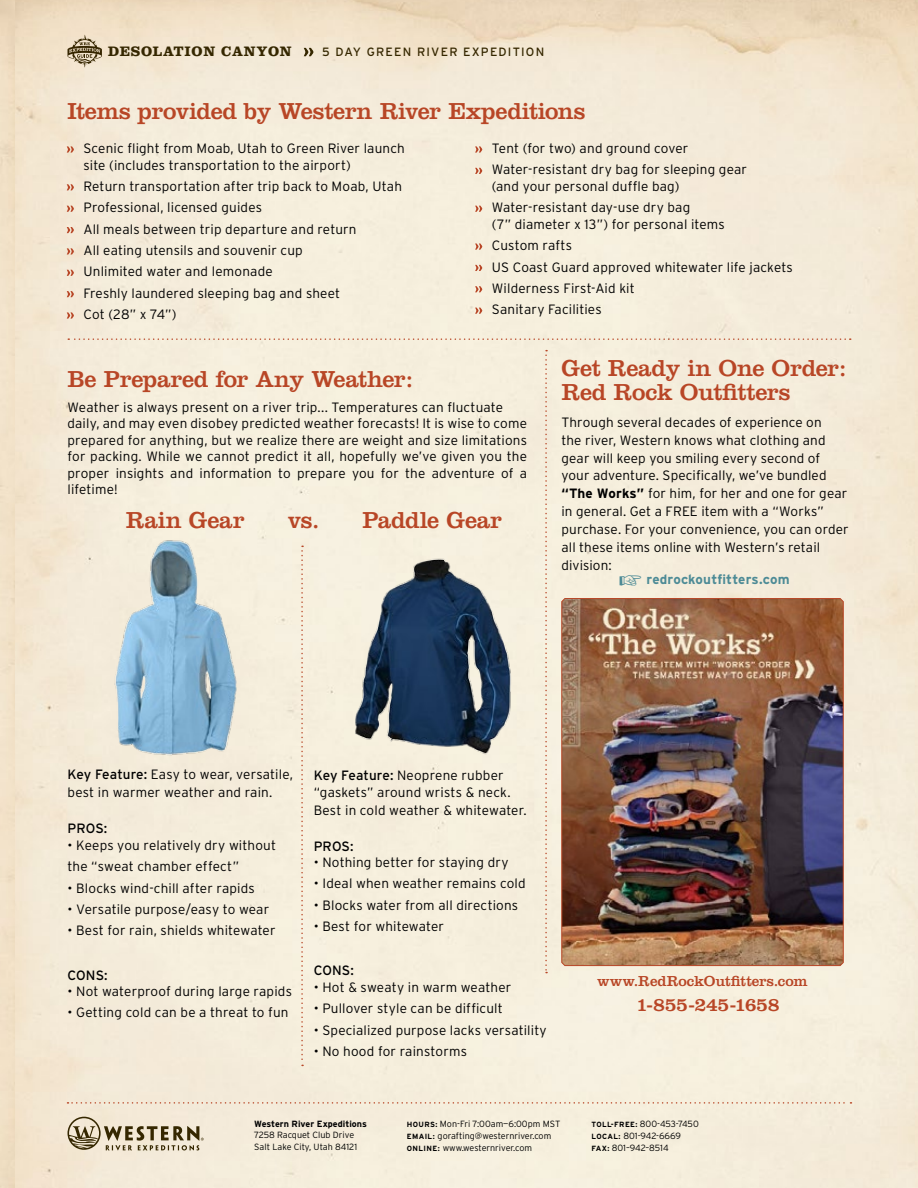
<style>
.page{position:relative;width:918px;height:1188px;background:#fff}
.page>*{position:absolute;margin:0;border:0;box-sizing:border-box;transform-origin:0 0}
.t1{font:24px/24px "Clarendon";letter-spacing:-.01em;color:#b84626}
.t2{font:19.5px "Clarendon";letter-spacing:-.025em;color:#b84626}
.t3{font:15px "Clarendon";color:#b84626}
.t4{font:700 14.25px "Clarendon";letter-spacing:.05em;color:#352700}
.t5{font:300 13.5px/21.3px "Interstate";letter-spacing:.01em;color:#000}
.t6{font:700 13.5px "Interstate";letter-spacing:.01em;color:#4d8b96}
.t7{font:13.5px "Interstate";letter-spacing:.005em;color:#000}
.t8{font:12px "Interstate";letter-spacing:.1em;color:#352700}
.t9{font:300 9px/12px "Interstate";color:#000}
.t10{font:700 9px "Interstate";color:#000}
.s1{font-weight:700}
.s2{font-weight:400}
.s3{font-weight:700;font-size:7.5px}
</style>
<div class="page">
<img style="left:15px;top:0;width:903px;height:1188px">
<svg style="left:304px;top:48px;width:10px;height:8px"></svg>
<svg style="left:68px;top:35px;width:34px;height:33px"></svg>
<svg style="left:67px;top:1117px;width:137px;height:33px;background:#c1b69e"></svg>
<svg style="left:68px;top:1102px;width:783px;height:2px;background:#e9ceb9"></svg>
<svg style="left:68px;top:338px;width:783px;height:2px;background:#e9ceba"></svg>
<img style="left:561px;top:598px;width:283px;height:368px">
<svg style="left:67px;top:146px;width:7px;height:7px"></svg>
<svg style="left:67px;top:184px;width:7px;height:6px"></svg>
<svg style="left:67px;top:206px;width:7px;height:6px"></svg>
<svg style="left:67px;top:227px;width:7px;height:6px"></svg>
<svg style="left:67px;top:248px;width:7px;height:7px"></svg>
<svg style="left:67px;top:270px;width:7px;height:6px"></svg>
<svg style="left:67px;top:291px;width:7px;height:6px"></svg>
<svg style="left:67px;top:312px;width:7px;height:7px"></svg>
<svg style="left:475px;top:146px;width:7px;height:7px"></svg>
<svg style="left:475px;top:168px;width:7px;height:6px"></svg>
<svg style="left:475px;top:206px;width:7px;height:6px"></svg>
<svg style="left:475px;top:243px;width:7px;height:7px"></svg>
<svg style="left:475px;top:265px;width:7px;height:6px"></svg>
<svg style="left:475px;top:286px;width:7px;height:6px"></svg>
<svg style="left:475px;top:308px;width:7px;height:6px"></svg>
<svg style="left:545px;top:350px;width:2px;height:623px"></svg>
<svg style="left:301px;top:546px;width:2px;height:520px"></svg>
<img style="left:341px;top:549px;width:175px;height:213px">
<img style="left:91px;top:535px;width:161px;height:227px">
<p class="t4" style="left:108px;top:43px;width:185px">DESOLATION CANYON</p>
<p class="t8" style="left:322px;top:45px;width:224px">5 DAY GREEN RIVER EXPEDITION</p>
<h1 class="t1" style="left:68px;top:99px;width:520px">Items provided by Western River Expeditions</h1>
<p class="t5" style="left:83px;top:140px;width:323px;line-height:16.5px">Scenic flight from Moab, Utah to Green River launch site (includes transportation to the airport)</p>
<p class="t5" style="left:83px;top:175px;width:320px">Return transportation after trip back to Moab, Utah Professional, licensed guides<br>All meals between trip departure and return<br>All eating utensils and souvenir cup<br>Unlimited water and lemonade<br>Freshly laundered sleeping bag and sheet<br>Cot (28” x 74”)</p>
<p class="t5" style="left:492px;top:138px;width:257px">Tent (for two) and ground cover<br>Water-resistant dry bag for sleeping gear</p>
<p class="t5" style="left:492px;top:175px;width:200px">(and your personal duffle bag)<br>Water-resistant day-use dry bag</p>
<p class="t5" style="left:492px;top:213px;width:303px">(7” diameter x 13”) for personal items<br>Custom rafts<br>US Coast Guard approved whitewater life jackets<br>Wilderness First-Aid kit<br>Sanitary Facilities</p>
<h1 class="t1" style="left:68px;top:366px;width:347px">Be Prepared for Any Weather:</h1>
<p class="t5" style="left:68px;top:399px;width:461px;line-height:16.5px">Weather is always present on a river trip... Temperatures can fluctuate daily, and may even disobey predicted weather forecasts! It is wise to come prepared for anything, but we realize there are weight and size limitations for packing. While we cannot predict it all, hopefully we’ve given you the proper insights and information to prepare you for the adventure of a lifetime!</p>
<h1 class="t1" style="left:126px;top:508px;width:120px">Rain Gear</h1>
<h1 class="t1" style="left:288px;top:508px;width:216px">vs. Paddle Gear</h1>
<h1 class="t1" style="left:561px;top:356px;width:287px">Get Ready in One Order:<br>Red Rock Outfitters</h1>
<p class="t5" style="left:561px;top:413px;width:289px;line-height:18px">Through several decades of experience on<br>the river, Western knows what clothing and gear will keep you smiling every second of your adventure. Specifically, we’ve bundled <span class="s1">“The Works”</span> for him, for her and one for gear in general. Get a FREE item with a “Works” purchase. For your convenience, you can order all these items online with Western’s retail division:</p>
<p class="t6" style="left:619px;top:572px;width:172px">☞ redrockoutfitters.com</p>
<p class="t5" style="left:68px;top:766px;width:227px;line-height:18px"><span class="s2">Key Feature:</span> Easy to wear, versatile, best in warmer weather and rain.</p>
<p class="t7" style="left:68px;top:821px;width:41px">PROS:</p>
<p class="t5" style="left:68px;top:834px;width:210px">• Keeps you relatively dry without the “sweat chamber effect”</p>
<p class="t5" style="left:68px;top:877px;width:189px">• Blocks wind-chill after rapids</p>
<p class="t5" style="left:68px;top:899px;width:203px">• Versatile purpose/easy to wear</p>
<p class="t5" style="left:68px;top:920px;width:210px">• Best for rain, shields whitewater</p>
<p class="t7" style="left:68px;top:967px;width:42px">CONS:</p>
<p class="t5" style="left:68px;top:981px;width:226px">• Not waterproof during large rapids</p>
<p class="t5" style="left:68px;top:1002px;width:223px">• Getting cold can be a threat to fun</p>
<p class="t5" style="left:314px;top:767px;width:198px;line-height:16.5px"><span class="s2">Key Feature:</span> Neoprene rubber “gaskets” around wrists &amp; neck.</p>
<p class="t5" style="left:314px;top:799px;width:215px">Best in cold weather &amp; whitewater.</p>
<p class="t7" style="left:314px;top:838px;width:41px">PROS:</p>
<p class="t5" style="left:314px;top:852px;width:196px">• Nothing better for staying dry</p>
<p class="t5" style="left:314px;top:873px;width:213px">• Ideal when weather remains cold</p>
<p class="t5" style="left:314px;top:894px;width:206px">• Blocks water from all directions</p>
<p class="t5" style="left:314px;top:916px;width:132px">• Best for whitewater</p>
<p class="t7" style="left:314px;top:963px;width:42px">CONS:</p>
<p class="t5" style="left:314px;top:976px;width:199px">• Hot &amp; sweaty in warm weather</p>
<p class="t5" style="left:314px;top:998px;width:191px">• Pullover style can be difficult</p>
<p class="t5" style="left:314px;top:1019px;width:235px">• Specialized purpose lacks versatility</p>
<p class="t5" style="left:314px;top:1040px;width:155px">• No hood for rainstorms</p>
<p class="t3" style="left:597px;top:972px;width:212px">www.RedRockOutfitters.com</p>
<h2 class="t2" style="left:636px;top:993px;width:145px">1-855-245-1658</h2>
<p class="t10" style="left:254px;top:1118px;width:114px">Western River Expeditions</p>
<p class="t9" style="left:254px;top:1129px;width:104px">7258 Racquet Club Drive<br>Salt Lake City, Utah 84121</p>
<p class="t9" style="left:407px;top:1117px;width:155px"><span class="s3">HOURS:</span> Mon-Fri 7:00am—6:00pm MST<br><span class="s3">EMAIL:</span> gorafting@westernriver.com<br><span class="s3">ONLINE:</span> www.westernriver.com</p>
<p class="t9" style="left:592px;top:1117px;width:109px"><span class="s3">TOLL-FREE:</span> 800-453-7450<br><span class="s3">LOCAL:</span> 801-942-6669<br><span class="s3">FAX:</span> 801–942–8514</p>
</div>
